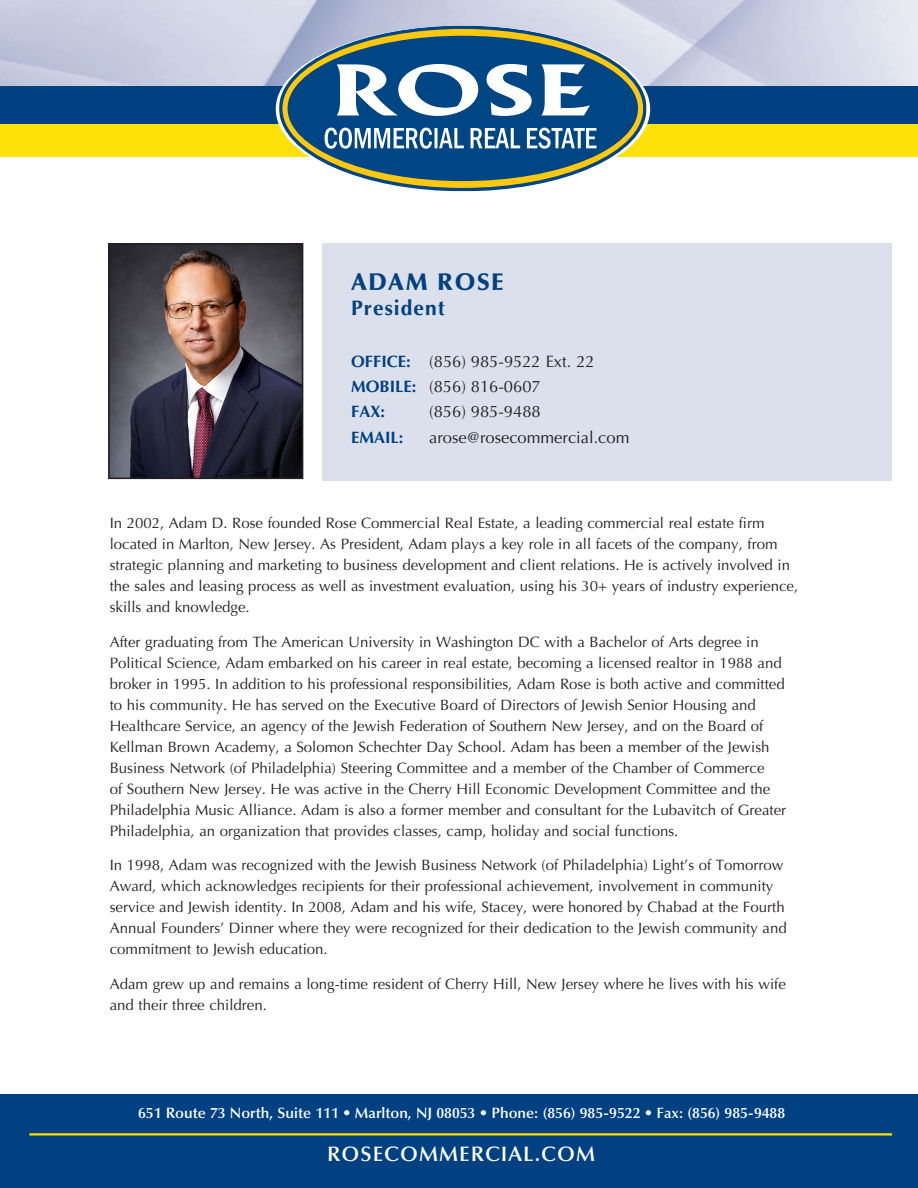
<style>
.page{position:relative;width:918px;height:1188px;background:#fff}
.page>*{position:absolute;margin:0;border:0;box-sizing:border-box;transform-origin:0 0}
.t1{font:900 24px "Optima";letter-spacing:.05em;color:#014181}
.t2{font:600 21px "Optima";letter-spacing:.05em;color:#fff}
.t3{font:700 21px "Optima";letter-spacing:.05em;color:#014181}
.t4{font:16.5px "Optima";color:#231f20}
.t5{font:700 16.5px "Optima";color:#014181}
.t6{font:15px/21px "Optima";color:#231f20}
.t7{font:600 15px "Optima";color:#fff}
.s1{font-weight:700;color:#014181}
</style>
<div class="page">
<img style="left:0;top:0;width:918px;height:87px">
<div style="left:0;top:118px;width:918px;height:39px;background:#ffe10a"></div>
<div style="left:0;top:87px;width:918px;height:37px;background:#014181"></div>
<div style="left:0;top:1095px;width:918px;height:93px;background:#014181"></div>
<svg style="left:279px;top:26px;width:368px;height:165px"></svg>
<svg style="left:288px;top:36px;width:350px;height:145px;fill:#004684"></svg>
<svg style="left:337px;top:64px;width:253px;height:52px"></svg>
<svg style="left:325px;top:128px;width:272px;height:21px"></svg>
<hr style="left:29px;top:1133px;width:863px;height:3px;background:#ffe10a">
<div style="left:323px;top:243px;width:569px;height:238px;background:#dce0ec"></div>
<img style="left:111px;top:246px;width:189px;height:230px">
<div style="left:108px;top:243px;width:195px;height:236px;border:2px solid #231f20"></div>
<p class="t1" style="left:351px;top:267px;width:154px">ADAM ROSE</p>
<p class="t3" style="left:351px;top:295px;width:95px">President</p>
<p class="t4" style="left:351px;top:352px;width:245px"><span class="s1">OFFICE:</span> (856) 985-9522 Ext. 22</p>
<p class="t4" style="left:351px;top:377px;width:191px"><span class="s1">MOBILE:</span> (856) 816-0607</p>
<p class="t5" style="left:351px;top:402px;width:35px">FAX:</p>
<p class="t4" style="left:429px;top:402px;width:113px">(856) 985-9488</p>
<p class="t5" style="left:351px;top:427px;width:54px">EMAIL:</p>
<p class="t4" style="left:429px;top:427px;width:202px">arose@rosecommercial.com</p>
<p class="t6" style="left:110px;top:513px;width:690px">In 2002, Adam D. Rose founded Rose Commercial Real Estate, a leading commercial real estate firm located in Marlton, New Jersey. As President, Adam plays a key role in all facets of the company, from strategic planning and marketing to business development and client relations. He is actively involved in the sales and leasing process as well as investment evaluation, using his 30+ years of industry experience, skills and knowledge.</p>
<p class="t6" style="left:110px;top:631px;width:678px">After graduating from The American University in Washington DC with a Bachelor of Arts degree in Political Science, Adam embarked on his career in real estate, becoming a licensed realtor in 1988 and broker in 1995. In addition to his professional responsibilities, Adam Rose is both active and committed to his community. He has served on the Executive Board of Directors of Jewish Senior Housing and Healthcare Service, an agency of the Jewish Federation of Southern New Jersey, and on the Board of Kellman Brown Academy, a Solomon Schechter Day School. Adam has been a member of the Jewish Business Network (of Philadelphia) Steering Committee and a member of the Chamber of Commerce<br>of Southern New Jersey. He was active in the Cherry Hill Economic Development Committee and the Philadelphia Music Alliance. Adam is also a former member and consultant for the Lubavitch of Greater Philadelphia, an organization that provides classes, camp, holiday and social functions.</p>
<p class="t6" style="left:110px;top:855px;width:678px">In 1998, Adam was recognized with the Jewish Business Network (of Philadelphia) Light’s of Tomorrow Award, which acknowledges recipients for their professional achievement, involvement in community service and Jewish identity. In 2008, Adam and his wife, Stacey, were honored by Chabad at the Fourth Annual Founders’ Dinner where they were recognized for their dedication to the Jewish community and commitment to Jewish education.</p>
<p class="t6" style="left:110px;top:973px;width:678px">Adam grew up and remains a long-time resident of Cherry Hill, New Jersey where he lives with his wife and their three children.</p>
<p class="t7" style="left:138px;top:1104px;width:649px">651 Route 73 North, Suite 111 • Marlton, NJ 08053 • Phone: (856) 985-9522 • Fax: (856) 985-9488</p>
<p class="t2" style="left:327px;top:1141px;width:269px">ROSECOMMERCIAL.COM</p>
</div>
